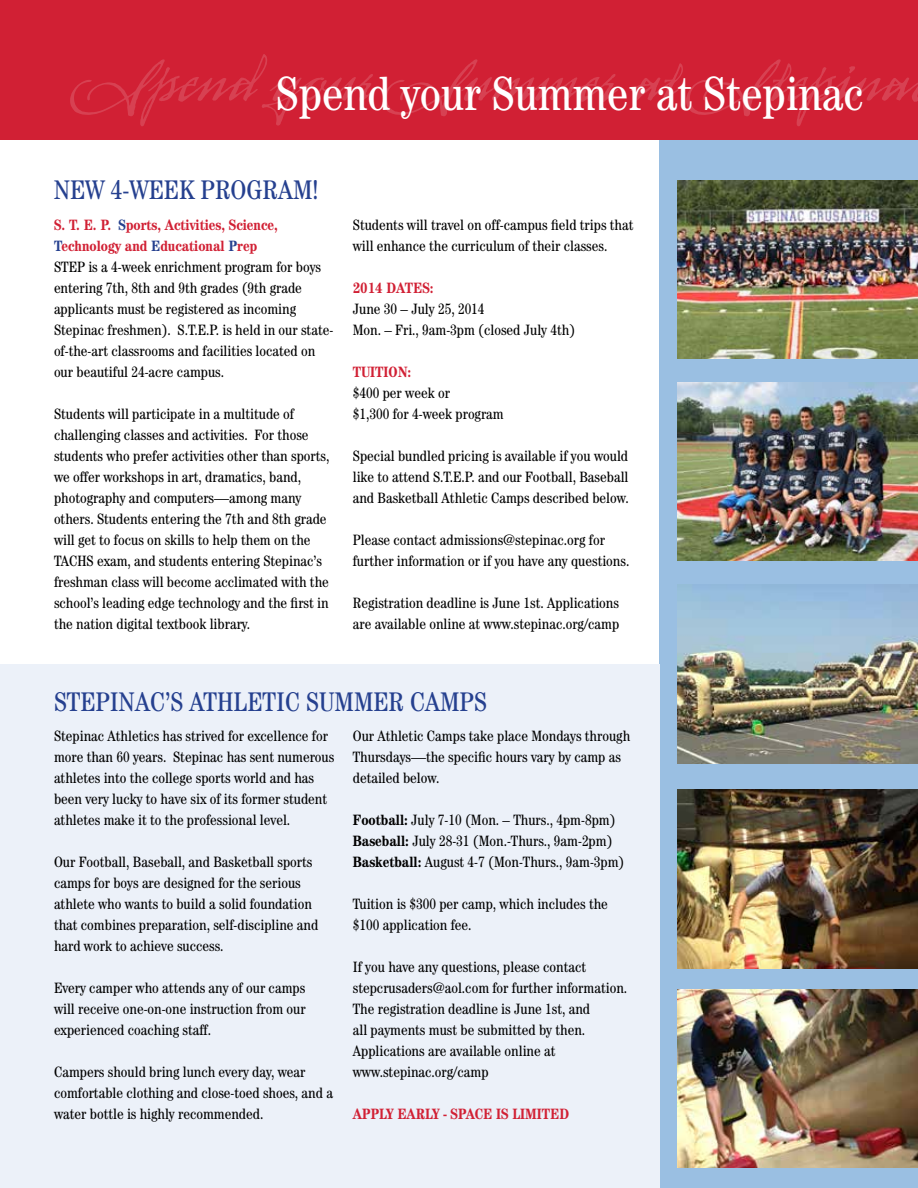
<style>
.page{position:relative;width:918px;height:1188px;background:#fff}
.page>*{position:absolute;margin:0;border:0;box-sizing:border-box;transform-origin:0 0}
.t1{font:84px "Arcana GMM Std Manuscript";color:#fff}
.t2{font:condensed 48px "Century Std";color:#fff}
.t3{font:condensed 27px "Century Std";color:#25408f}
.t4{font:condensed 15px/21px "Century Std";color:#000}
.t5{font:700 condensed 15px "Century Std";color:#d12034}
.s1{font-weight:700;color:#d12034}
.s2{font-weight:700;color:#25408f}
.s3{font-weight:700}
</style>
<div class="page">
<div style="left:0;top:0;width:918px;height:140px;background:#d12034"></div>
<div style="left:659px;top:140px;width:259px;height:1048px;background:#9abfe2"></div>
<div style="left:0;top:664px;width:659px;height:524px;background:#ecf1f9"></div>
<img style="left:677px;top:180px;width:241px;height:179px">
<img style="left:677px;top:382px;width:241px;height:179px">
<img style="left:677px;top:585px;width:241px;height:178px">
<img style="left:677px;top:790px;width:241px;height:179px">
<img style="left:677px;top:989px;width:241px;height:179px">
<h1 class="t1" style="left:77px;top:41px;width:834px">Spend your Summer at Stepina</h1>
<h2 class="t2" style="left:276px;top:65px;width:590px">Spend your Summer at Stepinac</h2>
<h3 class="t3" style="left:54px;top:173px;width:266px">NEW 4-WEEK PROGRAM!</h3>
<p class="t4" style="left:54px;top:214px;width:281px"><span class="s1">S. T. E. P.</span> <span class="s2">S</span><span class="s1">ports, Activities, Science, </span><span class="s2">T</span><span class="s1">echnology and</span> <span class="s2">E</span><span class="s1">ducational</span> <span class="s2">P</span><span class="s1">rep<br></span>STEP is a 4-week enrichment program for boys entering 7th, 8th and 9th grades (9th grade applicants must be registered as incoming Stepinac freshmen). S.T.E.P. is held in our state&shy;of-the-art classrooms and facilities located on our beautiful 24-acre campus.</p>
<p class="t4" style="left:54px;top:403px;width:277px">Students will participate in a multitude of challenging classes and activities. For those students who prefer activities other than sports, we offer workshops in art, dramatics, band, photography and computers—among many others. Students entering the 7th and 8th grade will get to focus on skills to help them on the TACHS exam, and students entering Stepinac’s freshman class will become acclimated with the school’s leading edge technology and the first in the nation digital textbook library.</p>
<p class="t4" style="left:353px;top:214px;width:282px">Students will travel on off-campus field trips that will enhance the curriculum of their classes.</p>
<p class="t5" style="left:353px;top:279px;width:82px">2014 DATES:</p>
<p class="t4" style="left:353px;top:298px;width:224px">June 30 – July 25, 2014<br>Mon. – Fri., 9am-3pm (closed July 4th)</p>
<p class="t5" style="left:353px;top:363px;width:60px">TUITION:</p>
<p class="t4" style="left:353px;top:382px;width:153px">$400 per week or<br>$1,300 for 4-week program</p>
<p class="t4" style="left:353px;top:445px;width:277px;text-align:justify">Special bundled pricing is available if you would like to attend S.T.E.P. and our Football, Baseball and Basketball Athletic Camps described below.</p>
<p class="t4" style="left:353px;top:529px;width:278px">Please contact admissions@stepinac.org for further information or if you have any questions.</p>
<p class="t4" style="left:353px;top:592px;width:268px">Registration deadline is June 1st. Applications are available online at www.stepinac.org/camp</p>
<h3 class="t3" style="left:54px;top:686px;width:435px">STEPINAC’S ATHLETIC SUMMER CAMPS</h3>
<p class="t4" style="left:54px;top:725px;width:282px">Stepinac Athletics has strived for excellence for more than 60 years. Stepinac has sent numerous athletes into the college sports world and has been very lucky to have six of its former student athletes make it to the professional level.</p>
<p class="t4" style="left:54px;top:851px;width:266px">Our Football, Baseball, and Basketball sports camps for boys are designed for the serious athlete who wants to build a solid foundation that combines preparation, self-discipline and hard work to achieve success.</p>
<p class="t4" style="left:54px;top:977px;width:253px;text-align:justify">Every camper who attends any of our camps will receive one-on-one instruction from our experienced coaching staff.</p>
<p class="t4" style="left:54px;top:1061px;width:281px">Campers should bring lunch every day, wear comfortable clothing and close-toed shoes, and a water bottle is highly recommended.</p>
<p class="t4" style="left:353px;top:725px;width:279px">Our Athletic Camps take place Mondays through<br>Thursdays—the specific hours vary by camp as detailed below.</p>
<p class="t4" style="left:353px;top:809px;width:273px"><span class="s3">Football:</span> July 7-10 (Mon. – Thurs., 4pm-8pm)<br><span class="s3">Baseball:</span> July 28-31 (Mon.-Thurs., 9am-2pm)<br><span class="s3">Basketball:</span> August 4-7 (Mon-Thurs., 9am-3pm)</p>
<p class="t4" style="left:353px;top:893px;width:257px">Tuition is $300 per camp, which includes the $100 application fee.</p>
<p class="t4" style="left:353px;top:956px;width:276px">If you have any questions, please contact stepcrusaders@aol.com for further information.<br>The registration deadline is June 1st, and<br>all payments must be submitted by then.<br>Applications are available online at www.stepinac.org/camp</p>
<p class="t5" style="left:353px;top:1105px;width:218px">APPLY EARLY - SPACE IS LIMITED</p>
</div>
